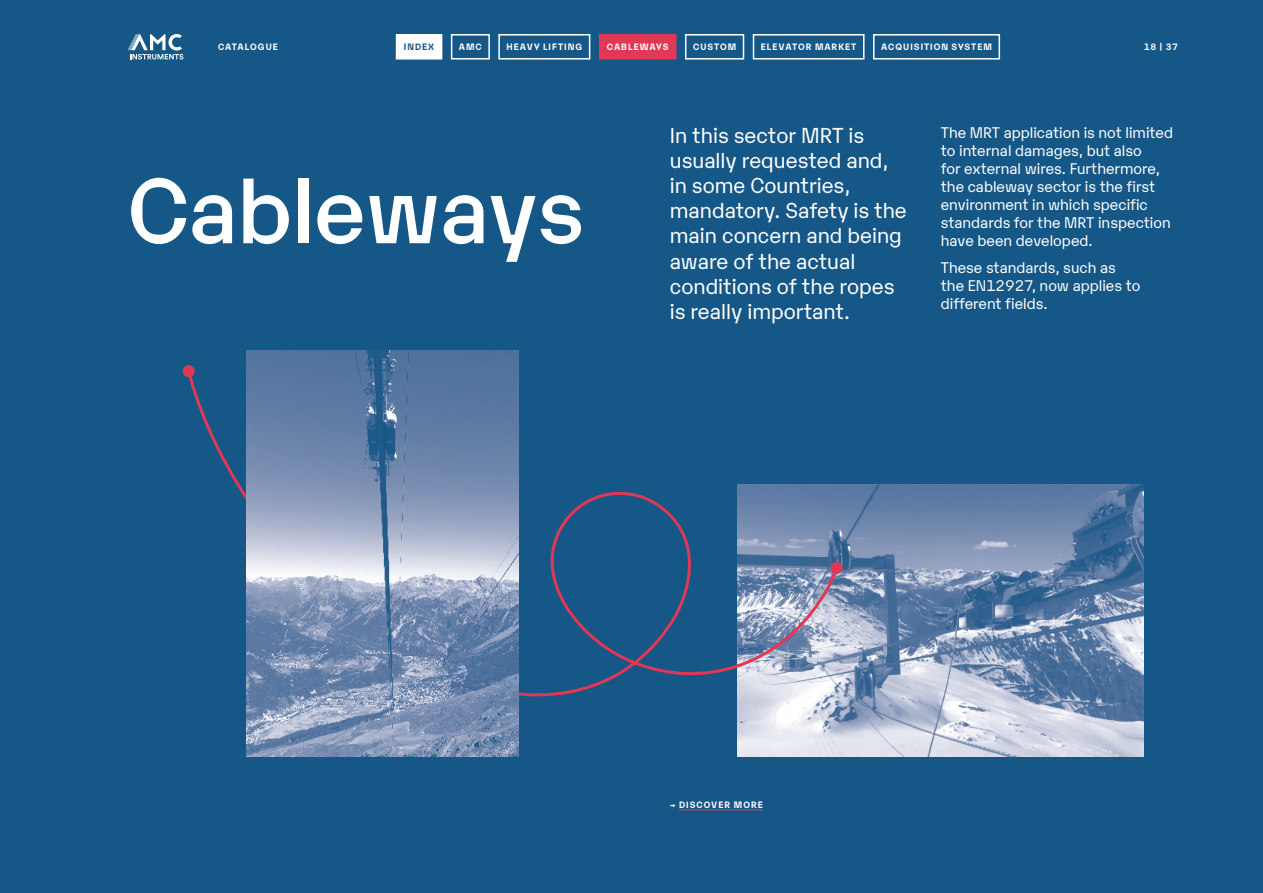
<style>
.page{position:relative;width:1263px;height:893px;background:#155787}
.page>*{position:absolute;margin:0;border:0;box-sizing:border-box;transform-origin:0 0}
.t1{font:500 90px "Karelia";color:#fff}
.t2{font:21px/25.2px "Karelia";color:#fff}
.t3{font:15px/18px "Karelia";color:#fff}
.t4{font:700 9px "Karelia";letter-spacing:.11em;color:#fff}
.t5{font:700 9px "Karelia";letter-spacing:.115em;color:#155787}
</style>
<div class="page">
<div style="left:451px;top:34px;width:39px;height:26px;border:2px solid #fff"></div>
<div style="left:396px;top:35px;width:46px;height:24px;background:#fff"></div>
<div style="left:396px;top:34px;width:46px;height:26px;border:2px solid #fff"></div>
<div style="left:753px;top:34px;width:111px;height:26px;border:2px solid #fff"></div>
<div style="left:498px;top:34px;width:92px;height:26px;border:2px solid #fff"></div>
<div style="left:685px;top:34px;width:59px;height:26px;border:2px solid #fff"></div>
<div style="left:873px;top:34px;width:127px;height:26px;border:2px solid #fff"></div>
<svg style="left:128px;top:34px;width:55px;height:26px"></svg>
<div style="left:600px;top:35px;width:76px;height:24px;background:#e23755"></div>
<div style="left:599px;top:34px;width:77px;height:26px;border:2px solid #e23755"></div>
<img style="left:738px;top:485px;width:406px;height:272px">
<svg style="left:186px;top:368px;width:654px;height:332px"></svg>
<div style="left:830px;top:562px;width:13px;height:12px;background:#e23755;border-radius:50%"></div>
<div style="left:183px;top:365px;width:12px;height:12px;background:#e23755;border-radius:50%"></div>
<img style="left:246px;top:351px;width:272px;height:406px">
<hr style="left:679px;top:809px;width:84px;height:1px;background:#e23755">
<p class="t4" style="left:218px;top:40px;width:61px">CATALOGUE</p>
<p class="t5" style="left:404px;top:40px;width:32px">INDEX</p>
<p class="t4" style="left:459px;top:40px;width:24px">AMC</p>
<p class="t4" style="left:506px;top:40px;width:77px">HEAVY LIFTING</p>
<p class="t4" style="left:607px;top:40px;width:63px">CABLEWAYS</p>
<p class="t4" style="left:693px;top:40px;width:45px">CUSTOM</p>
<p class="t4" style="left:761px;top:40px;width:97px">ELEVATOR MARKET</p>
<p class="t4" style="left:881px;top:40px;width:112px">ACQUISITION SYSTEM</p>
<p class="t4" style="left:1144px;top:40px;width:35px">18 | 37</p>
<h1 class="t1" style="left:128px;top:145px;width:458px">Cableways</h1>
<h2 class="t2" style="left:670px;top:121px;width:239px">In this sector MRT is usually requested and, in some Countries, mandatory. Safety is the main concern and being aware of the actual conditions of the ropes is really important.</h2>
<p class="t3" style="left:941px;top:123px;width:234px">The MRT application is not limited to internal damages, but also<br>for external wires. Furthermore, the cableway sector is the first environment in which specific standards for the MRT inspection have been developed.</p>
<p class="t3" style="left:941px;top:258px;width:201px">These standards, such as the EN12927, now applies to different fields.</p>
<p class="t4" style="left:670px;top:798px;width:95px">→ DISCOVER MORE</p>
</div>
